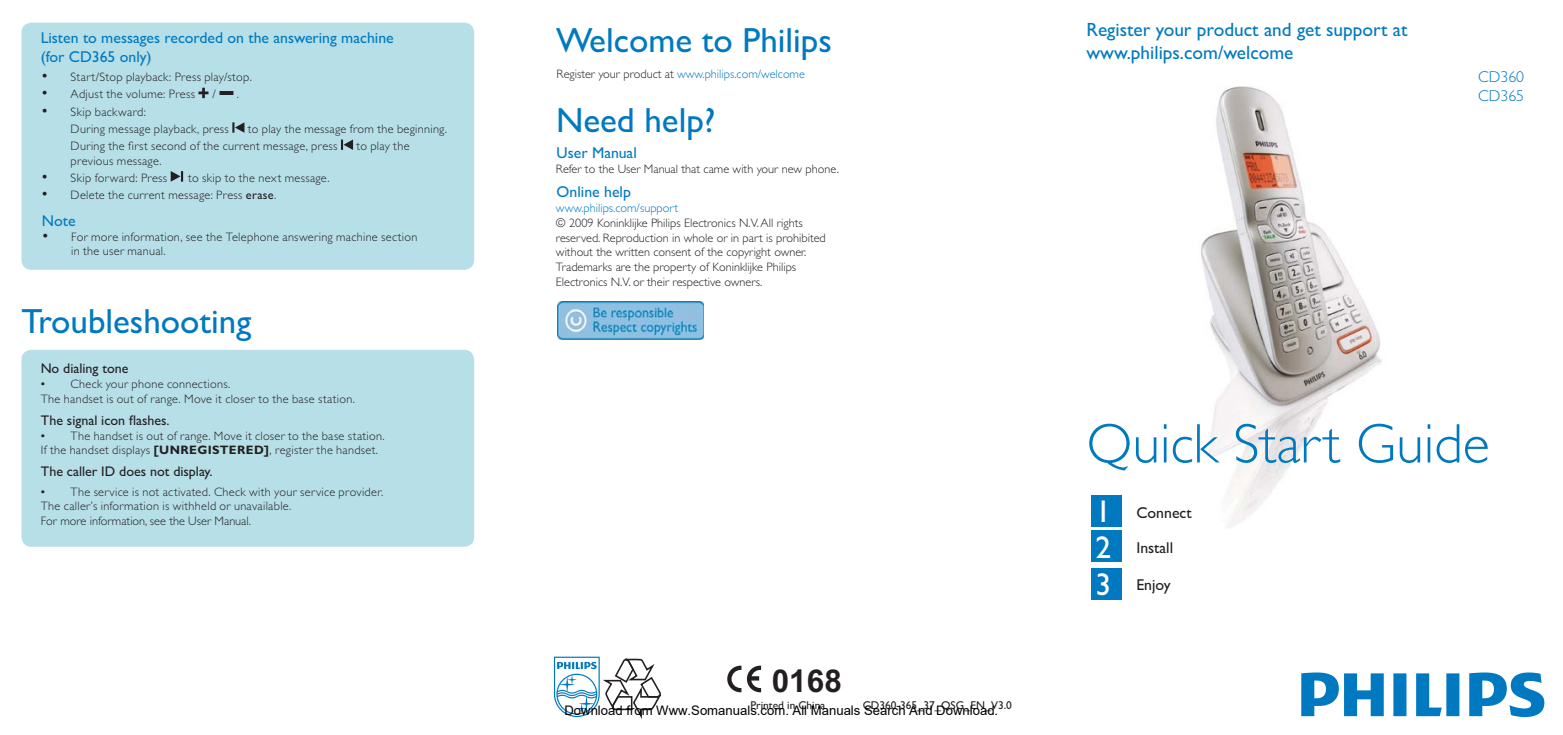
<style>
.page{position:relative;width:1563px;height:735px;background:#fff}
.page>*{position:absolute;margin:0;border:0;box-sizing:border-box;transform-origin:0 0}
.t1{font:56px "Gill Sans Alt One WGL Light";color:#0079c0}
.t2{font:35px "Gill Sans Alt One WGL";color:#0079c0}
.t3{font:700 31.5px "Arial";color:#231f20}
.t4{font:31.5px/36.2px "Gill Sans";color:#fff;text-align:justify}
.t5{font:19.25px/22.9px "Gill Sans Alt One WGL";color:#0079c0}
.t6{font:15.75px/18.9px "Gill Sans Alt One WGL";color:#0079c0}
.t7{font:15.75px "Gill Sans Alt One WGL";color:#231f20}
.t8{font:15.75px/18.9px "Gill Sans Alt One WGL Light";color:#0079c0}
.t9{font:14px "Gill Sans Alt One WGL";color:#231f20}
.t10{font:13.12px "Arial";color:#000}
.t11{font:12.25px/14.7px "Gill Sans Alt One WGL Light";letter-spacing:.025em;color:#231f20}
.t12{font:12.25px/14.7px "Gill Sans Alt One WGL Light";color:#231f20}
.t13{font:12.25px "Gill Sans Alt One WGL Light";color:#0079c0}
.t14{font:11.38px "Gill Sans Alt One WGL";color:#231f20}
.s1{font-size:15.75px}
.s2{font-family:"Gill Sans Alt One WGL"}
.s3{font-family:"Gill Sans Alt One WGL";font-weight:700}
.s4{color:#231f20}
</style>
<div class="page">
<img style="left:1201px;top:86px;width:181px;height:441px">
<svg style="left:1301px;top:673px;width:243px;height:44px"></svg>
<div style="left:1091px;top:495px;width:31px;height:32px;background:#0079c0"></div>
<div style="left:1091px;top:531px;width:31px;height:31px;background:#0079c0"></div>
<div style="left:1091px;top:568px;width:31px;height:32px;background:#0079c0"></div>
<div style="left:21px;top:23px;width:453px;height:247px;background:#b6dfe8;border-radius:10px"></div>
<svg style="left:198px;top:88px;width:11px;height:10px"></svg>
<svg style="left:219px;top:91px;width:14px;height:4px"></svg>
<svg style="left:232px;top:122px;width:12px;height:11px"></svg>
<svg style="left:341px;top:140px;width:12px;height:10px"></svg>
<svg style="left:171px;top:171px;width:12px;height:11px"></svg>
<div style="left:21px;top:350px;width:453px;height:197px;background:#b6dfe8;border-radius:10px"></div>
<img style="left:557px;top:301px;width:146px;height:38px">
<svg style="left:554px;top:657px;width:107px;height:62px"></svg>
<svg style="left:727px;top:666px;width:14px;height:26px"></svg>
<svg style="left:747px;top:666px;width:14px;height:26px"></svg>
<p class="t6" style="left:41px;top:30px;width:355px">Listen to messages recorded on the answering machine (for CD365 only)</p>
<p class="t11" style="left:41px;top:71px;width:212px"><span class="s1">•</span> Start/Stop playback: Press play/stop.</p>
<p class="t11" style="left:41px;top:88px;width:156px"><span class="s1">•</span> Adjust the volume: Press</p>
<p class="t11" style="left:213px;top:88px;width:5px">/</p>
<p class="t11" style="left:237px;top:88px;width:4px">.</p>
<p class="t11" style="left:71px;top:104px;width:160px;line-height:17.2px;text-indent:-30px"><span class="s1">•</span> Skip backward:<br>During message playback, press</p>
<p class="t11" style="left:71px;top:121px;width:378px;line-height:17.2px;text-indent:177px">to play the message from the beginning.<br>During the first second of the current message, press</p>
<p class="t11" style="left:356px;top:140px;width:55px">to play the</p>
<p class="t11" style="left:71px;top:154px;width:93px">previous message.</p>
<p class="t11" style="left:41px;top:172px;width:128px"><span class="s1">•</span> Skip forward: Press</p>
<p class="t11" style="left:188px;top:172px;width:143px">to skip to the next message.</p>
<p class="t11" style="left:41px;top:189px;width:237px"><span class="s1">•</span> Delete the current message: Press <span class="s2">erase</span>.</p>
<p class="t6" style="left:42px;top:213px;width:35px">Note</p>
<p class="t11" style="left:71px;top:231px;width:348px;text-indent:-30px"><span class="s1">•</span> For more information, see the Telephone answering machine section in the user manual.</p>
<h2 class="t2" style="left:21px;top:309px;width:231px">Troubleshooting</h2>
<p class="t9" style="left:41px;top:363px;width:89px">No dialing tone</p>
<p class="t11" style="left:41px;top:378px;width:316px"><span class="s2">•</span> Check your phone connections.<br>The handset is out of range. Move it closer to the base station.</p>
<p class="t9" style="left:41px;top:415px;width:130px">The signal icon flashes.</p>
<p class="t11" style="left:41px;top:429px;width:345px"><span class="s2">•</span> The handset is out of range. Move it closer to the base station.<br>If the handset displays <span class="s3">[UNREGISTERED]</span>, register the handset.</p>
<p class="t9" style="left:41px;top:466px;width:173px">The caller ID does not display.</p>
<p class="t11" style="left:41px;top:486px;width:344px"><span class="s2">•</span> The service is not activated. Check with your service provider.<br>The caller’s information is withheld or unavailable.<br>For more information, see the User Manual.</p>
<h2 class="t2" style="left:556px;top:28px;width:277px">Welcome to Philips</h2>
<p class="t13" style="left:557px;top:69px;width:250px"><span class="s4">Register your product at</span> www.philips.com/welcome</p>
<h2 class="t2" style="left:556px;top:108px;width:161px">Need help?</h2>
<p class="t6" style="left:557px;top:145px;width:82px">User Manual</p>
<p class="t6" style="left:557px;top:184px;width:76px">Online help</p>
<p class="t12" style="left:556px;top:163px;width:284px">Refer to the User Manual that came with your new phone.</p>
<p class="t13" style="left:556px;top:204px;width:124px">www.philips.com/support</p>
<p class="t12" style="left:556px;top:217px;width:271px">© 2009 Koninklijke Philips Electronics N.V. All rights reserved. Reproduction in whole or in part is prohibited without the written consent of the copyright owner.<br>Trademarks are the property of Koninklijke Philips Electronics N.V. or their respective owners.</p>
<h3 class="t3" style="left:772px;top:663px;width:72px">0168</h3>
<p class="t10" style="left:564px;top:703px;width:435px">Download from Www.Somanuals.com. All Manuals Search And Download.</p>
<p class="t14" style="left:750px;top:701px;width:76px">Printed in China</p>
<p class="t14" style="left:863px;top:701px;width:151px">CD360-365_37_QSG_EN_V3.0</p>
<h3 class="t5" style="left:1086px;top:20px;width:323px">Register your product and get support at www.philips.com/welcome</h3>
<p class="t8" style="left:1478px;top:69px;width:47px">CD360<br>CD365</p>
<h1 class="t1" style="left:1086px;top:424px;width:405px">Quick Start Guide</h1>
<h3 class="t4" style="left:1095px;top:497px;width:17px">1<br>2<br>3</h3>
<p class="t7" style="left:1136px;top:508px;width:57px">Connect</p>
<p class="t7" style="left:1136px;top:542px;width:38px">Install</p>
<p class="t7" style="left:1136px;top:579px;width:36px">Enjoy</p>
</div>
